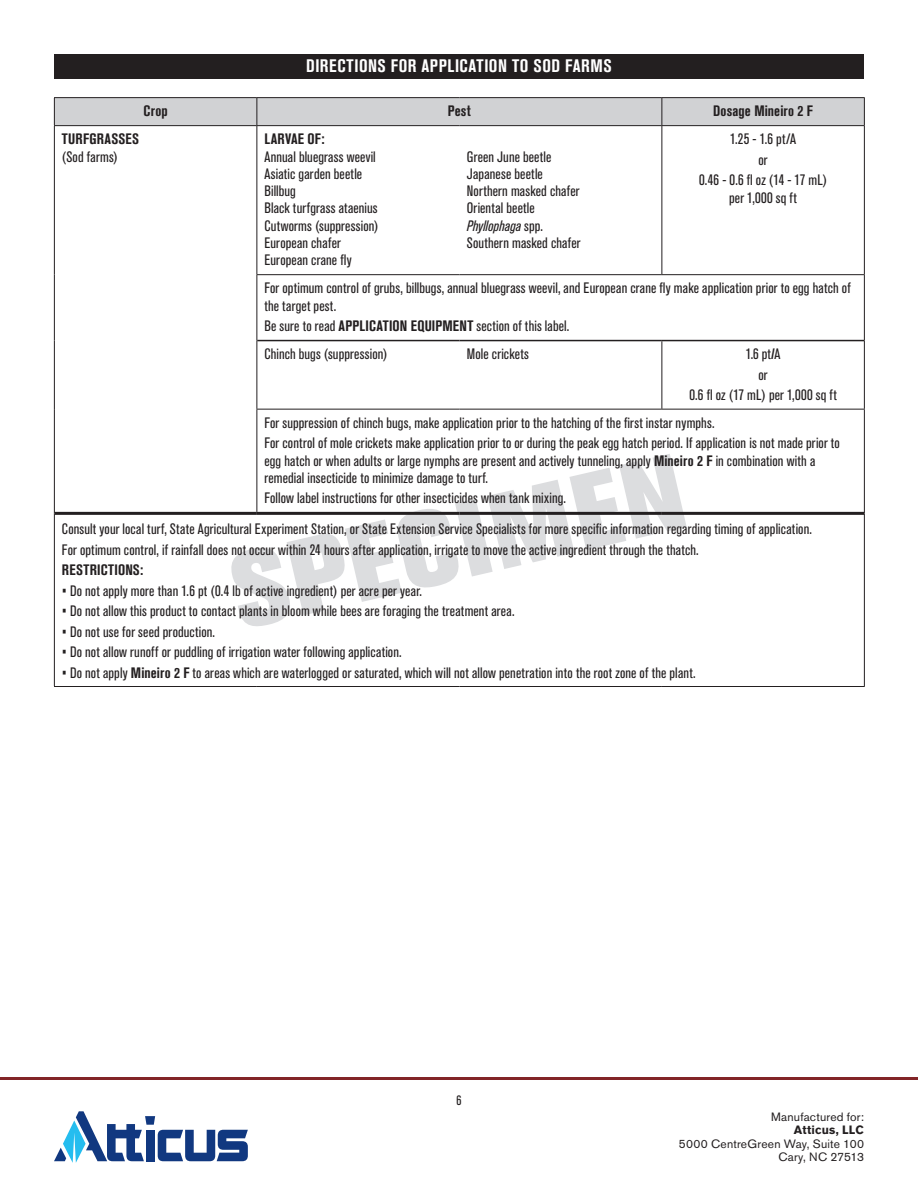
<style>
.page{position:relative;width:918px;height:1188px;background:#fff}
.page>*{position:absolute;margin:0;border:0;box-sizing:border-box;transform-origin:0 0}
.t1{font:700 condensed 18px "Akzidenz Grotesk BE";letter-spacing:.03em;color:#fff}
.t2{font:condensed 15px/17.2px "Akzidenz Grotesk BE";letter-spacing:.01em;color:#231f20}
.t3{font:700 condensed 15px "Akzidenz Grotesk BE";letter-spacing:.015em;color:#231f20}
.t4{font:condensed 13.5px "Akzidenz Grotesk BE";color:#231f20}
.t5{font:12px/13.5px "Akzidenz Grotesk BE";letter-spacing:.015em;color:#231f20;text-align:right}
.t6{font:700 12px "Akzidenz Grotesk BE";letter-spacing:.01em;color:#231f20}
.s1{font-style:italic}
.s2{font-weight:700}
</style>
<div class="page">
<svg style="left:228px;top:454px;width:459px;height:172px"></svg>
<hr style="left:0;top:1077px;width:918px;height:3px;background:#822528">
<svg style="left:54px;top:1111px;width:194px;height:52px"></svg>
<div style="left:54px;top:54px;width:810px;height:24px;background:#231f20"></div>
<hr style="left:54px;top:97px;width:203px;height:1px;background:#231f20">
<hr style="left:257px;top:97px;width:202px;height:1px;background:#231f20">
<hr style="left:459px;top:97px;width:203px;height:1px;background:#231f20">
<hr style="left:662px;top:97px;width:203px;height:1px;background:#231f20">
<div style="left:54px;top:98px;width:811px;height:27px;background:#d1d2d4"></div>
<hr style="left:54px;top:125px;width:203px;height:1px;background:#231f20">
<hr style="left:54px;top:126px;width:1px;height:149px;background:#231f20">
<hr style="left:54px;top:275px;width:1px;height:66px;background:#231f20">
<hr style="left:54px;top:341px;width:1px;height:68px;background:#231f20">
<hr style="left:54px;top:409px;width:1px;height:104px;background:#231f20">
<hr style="left:256px;top:410px;width:1px;height:102px;background:#231f20">
<hr style="left:864px;top:410px;width:1px;height:103px;background:#231f20">
<hr style="left:257px;top:125px;width:202px;height:1px;background:#231f20">
<hr style="left:256px;top:126px;width:1px;height:148px;background:#231f20">
<hr style="left:459px;top:125px;width:203px;height:1px;background:#231f20">
<hr style="left:662px;top:125px;width:203px;height:1px;background:#231f20">
<hr style="left:662px;top:126px;width:1px;height:148px;background:#231f20">
<hr style="left:864px;top:126px;width:1px;height:148px;background:#231f20">
<hr style="left:864px;top:341px;width:1px;height:68px;background:#231f20">
<hr style="left:662px;top:409px;width:203px;height:1px;background:#231f20">
<hr style="left:256px;top:274px;width:203px;height:1px;background:#231f20">
<hr style="left:256px;top:275px;width:1px;height:66px;background:#231f20">
<hr style="left:459px;top:274px;width:203px;height:1px;background:#231f20">
<hr style="left:662px;top:274px;width:203px;height:1px;background:#231f20">
<hr style="left:864px;top:275px;width:1px;height:66px;background:#231f20">
<hr style="left:662px;top:340px;width:202px;height:1px;background:#231f20">
<hr style="left:55px;top:512px;width:202px;height:3px;background:#231f20">
<hr style="left:257px;top:512px;width:202px;height:3px;background:#231f20">
<hr style="left:459px;top:512px;width:203px;height:3px;background:#231f20">
<hr style="left:662px;top:512px;width:202px;height:3px;background:#231f20">
<hr style="left:54px;top:513px;width:1px;height:173px;background:#231f20">
<hr style="left:864px;top:513px;width:1px;height:173px;background:#231f20">
<hr style="left:54px;top:686px;width:203px;height:1px;background:#231f20">
<hr style="left:257px;top:686px;width:202px;height:1px;background:#231f20">
<hr style="left:459px;top:686px;width:203px;height:1px;background:#231f20">
<hr style="left:662px;top:686px;width:203px;height:1px;background:#231f20">
<hr style="left:257px;top:340px;width:202px;height:1px;background:#231f20">
<hr style="left:459px;top:340px;width:203px;height:1px;background:#231f20">
<hr style="left:256px;top:341px;width:1px;height:68px;background:#231f20">
<hr style="left:662px;top:341px;width:1px;height:68px;background:#231f20">
<hr style="left:256px;top:409px;width:203px;height:1px;background:#231f20">
<hr style="left:459px;top:409px;width:203px;height:1px;background:#231f20">
<p class="t1" style="left:306px;top:56px;width:307px">DIRECTIONS FOR APPLICATION TO SOD FARMS</p>
<p class="t3" style="left:144px;top:103px;width:26px">Crop</p>
<p class="t3" style="left:448px;top:103px;width:25px">Pest</p>
<p class="t3" style="left:713px;top:103px;width:101px">Dosage Mineiro 2 F</p>
<p class="t3" style="left:62px;top:131px;width:79px">TURFGRASSES</p>
<p class="t2" style="left:62px;top:148px;width:57px">(Sod farms)</p>
<p class="t3" style="left:264px;top:131px;width:61px">LARVAE OF:</p>
<p class="t2" style="left:264px;top:148px;width:116px">Annual bluegrass weevil<br>Asiatic garden beetle<br>Billbug<br>Black turfgrass ataenius<br>Cutworms (suppression)<br>European chafer<br>European crane fly</p>
<p class="t2" style="left:467px;top:148px;width:115px">Green June beetle<br>Japanese beetle<br>Northern masked chafer<br>Oriental beetle<br><span class="s1">Phyllophaga</span> spp.<br>Southern masked chafer</p>
<p class="t2" style="left:699px;top:129px;width:130px;line-height:20.5px;text-align:center">1.25 - 1.6 pt/A<br>or<br>0.46 - 0.6 fl oz (14 - 17 mL)</p>
<p class="t2" style="left:729px;top:189px;width:69px">per 1,000 sq ft</p>
<p class="t2" style="left:264px;top:280px;width:588px">For optimum control of grubs, billbugs, annual bluegrass weevil, and European crane fly make application prior to egg hatch of the target pest.</p>
<p class="t2" style="left:264px;top:312px;width:306px;line-height:28.2px">Be sure to read <span class="s2">APPLICATION EQUIPMENT</span> section of this label.<br>Chinch bugs (suppression)</p>
<p class="t2" style="left:467px;top:346px;width:64px">Mole crickets</p>
<p class="t2" style="left:689px;top:344px;width:149px;line-height:20.5px;text-align:center">1.6 pt<span class="s2">/</span>A<br>or<br>0.6 fl oz (17 mL) per 1,000 sq ft</p>
<p class="t2" style="left:264px;top:413px;width:577px;line-height:20.5px">For suppression of chinch bugs, make application prior to the hatching of the first instar nymphs.<br>For control of mole crickets make application prior to or during the peak egg hatch period. If application is not made prior to</p>
<p class="t2" style="left:264px;top:452px;width:552px">egg hatch or when adults or large nymphs are present and actively tunneling, apply <span class="s2">Mineiro 2 F</span> in combination with a remedial insecticide to minimize damage to turf.</p>
<p class="t2" style="left:62px;top:483px;width:752px;line-height:30.9px;text-indent:202px">Follow label instructions for other insecticides when tank mixing.<br>Consult your local turf, State Agricultural Experiment Station, or State Extension Service Specialists for more specific information regarding timing of application.</p>
<p class="t2" style="left:62px;top:541px;width:638px">For optimum control, if rainfall does not occur within 24 hours after application, irrigate to move the active ingredient through the thatch.</p>
<p class="t3" style="left:62px;top:562px;width:83px">RESTRICTIONS:</p>
<p class="t2" style="left:62px;top:582px;width:362px">• Do not apply more than 1.6 pt (0.4 lb of active ingredient) per acre per year.</p>
<p class="t2" style="left:62px;top:603px;width:454px">• Do not allow this product to contact plants in bloom while bees are foraging the treatment area.</p>
<p class="t2" style="left:62px;top:623px;width:155px">• Do not use for seed production.</p>
<p class="t2" style="left:62px;top:644px;width:341px">• Do not allow runoff or puddling of irrigation water following application.</p>
<p class="t2" style="left:62px;top:664px;width:635px">• Do not apply <span class="s2">Mineiro 2 F</span> to areas which are waterlogged or saturated, which will not allow penetration into the root zone of the plant.</p>
<p class="t4" style="left:456px;top:1093px;width:7px">6</p>
<p class="t5" style="left:771px;top:1109px;width:94px">Manufactured for:</p>
<p class="t6" style="left:794px;top:1123px;width:72px">Atticus, LLC</p>
<p class="t5" style="left:679px;top:1136px;width:187px">5000 CentreGreen Way, Suite 100<br>Cary, NC 27513</p>
</div>
